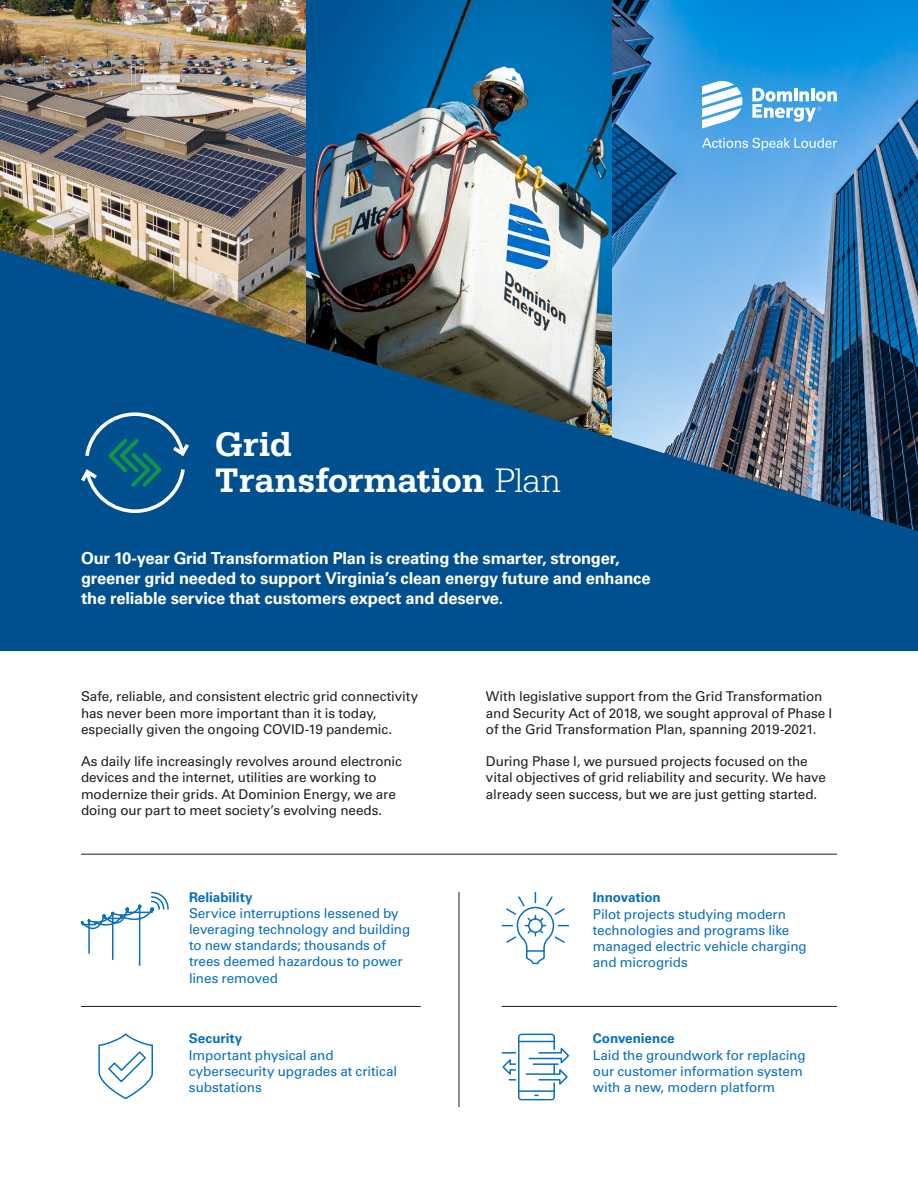
<style>
.page{position:relative;width:918px;height:1188px;background:#fff}
.page>*{position:absolute;margin:0;border:0;box-sizing:border-box;transform-origin:0 0}
.t1{font:700 36px/36px "Serifa Std";letter-spacing:-.015em;color:#fff}
.t2{font:700 16.5px "Univers LT Std";letter-spacing:-.01em;color:#fff}
.t3{font:13.5px/16.2px "Univers LT Std";letter-spacing:-.01em;color:#231f20}
.t4{font:13.5px/16.2px "Univers LT Std";letter-spacing:-.005em;color:#0970b9}
.t5{font:700 13.5px "Univers LT Std";letter-spacing:-.005em;color:#0970b9}
.s1{font-weight:300}
</style>
<div class="page">
<img style="left:0;top:0;width:306px;height:250px">
<img style="left:306px;top:0;width:306px;height:250px">
<img style="left:612px;top:0;width:306px;height:250px">
<img style="left:0;top:250px;width:918px;height:401px">
<svg style="left:98px;top:1033px;width:55px;height:66px"></svg>
<svg style="left:501px;top:892px;width:69px;height:73px"></svg>
<hr style="left:81px;top:1006px;width:340px;height:1px;background:#231f20">
<hr style="left:502px;top:1006px;width:335px;height:1px;background:#231f20">
<hr style="left:81px;top:854px;width:756px;height:1px;background:#231f20">
<hr style="left:459px;top:892px;width:1px;height:215px;background:#231f20">
<div style="left:518px;top:1034px;width:37px;height:66px;border:2px solid #0970b9;border-radius:3px"></div>
<svg style="left:501px;top:1040px;width:69px;height:57px"></svg>
<svg style="left:81px;top:412px;width:108px;height:101px;background:#1a6696"></svg>
<svg style="left:702px;top:80px;width:41px;height:49px"></svg>
<svg style="left:752px;top:88px;width:85px;height:34px"></svg>
<svg style="left:702px;top:138px;width:135px;height:12px;background:#7ebbec"></svg>
<svg style="left:81px;top:891px;width:88px;height:75px"></svg>
<h1 class="t1" style="left:215px;top:427px;width:348px">Grid<br>Transformation <span class="s1">Plan</span></h1>
<p class="t2" style="left:81px;top:549px;width:540px">Our 10-year Grid Transformation Plan is creating the smarter, stronger,</p>
<p class="t2" style="left:81px;top:568px;width:571px">greener grid needed to support Virginia’s clean energy future and enhance</p>
<p class="t2" style="left:81px;top:588px;width:424px">the reliable service that customers expect and deserve.</p>
<p class="t3" style="left:81px;top:689px;width:339px">Safe, reliable, and consistent electric grid connectivity has never been more important than it is today, especially given the ongoing COVID-19 pandemic.</p>
<p class="t3" style="left:81px;top:753px;width:323px">As daily life increasingly revolves around electronic devices and the internet, utilities are working to modernize their grids. At Dominion Energy, we are doing our part to meet society’s evolving needs.</p>
<p class="t5" style="left:189px;top:889px;width:65px">Reliability</p>
<p class="t4" style="left:189px;top:905px;width:223px">Service interruptions lessened by leveraging technology and building to new standards; thousands of trees deemed hazardous to power lines removed</p>
<p class="t5" style="left:189px;top:1031px;width:55px">Security</p>
<p class="t4" style="left:189px;top:1047px;width:210px">Important physical and cybersecurity upgrades at critical substations</p>
<p class="t3" style="left:486px;top:689px;width:348px">With legislative support from the Grid Transformation and Security Act of 2018, we sought approval of Phase I of the Grid Transformation Plan, spanning 2019-2021.</p>
<p class="t3" style="left:486px;top:753px;width:341px">During Phase I, we pursued projects focused on the vital objectives of grid reliability and security. We have already seen success, but we are just getting started.</p>
<p class="t5" style="left:593px;top:890px;width:69px">Innovation</p>
<p class="t4" style="left:593px;top:906px;width:215px">Pilot projects studying modern technologies and programs like managed electric vehicle charging</p>
<p class="t4" style="left:593px;top:954px;width:96px">and microgrids</p>
<p class="t5" style="left:593px;top:1031px;width:83px">Convenience</p>
<p class="t4" style="left:593px;top:1047px;width:214px">Laid the groundwork for replacing our customer information system with a new, modern platform</p>
</div>
